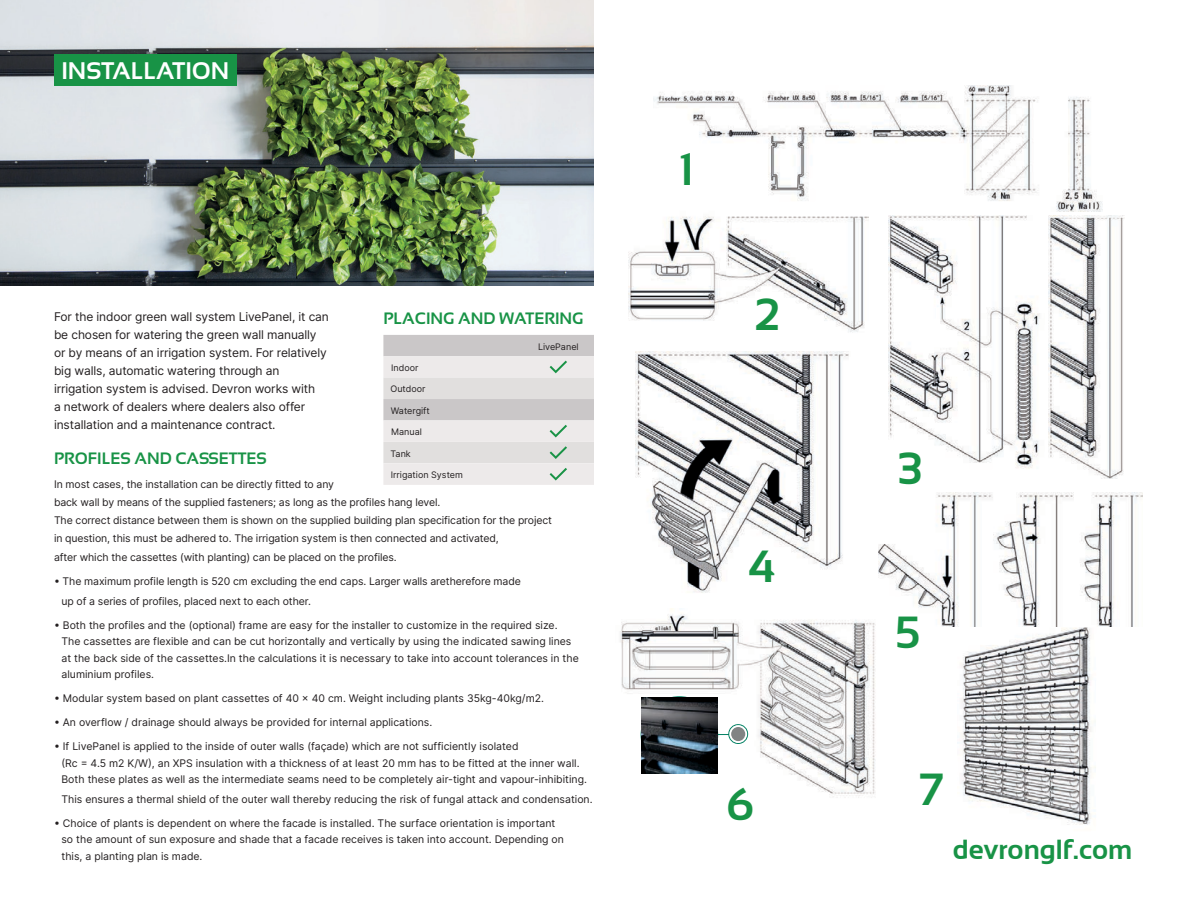
<style>
.page{position:relative;width:1188px;height:918px;background:#fff}
.page>*{position:absolute;margin:0;border:0;box-sizing:border-box;transform-origin:0 0}
.Body_-_Extra_Small{font:700 45px "Sansation";color:#189346}
.t1{font:700 27.6px "Sansation";color:#189346}
.Product_Names{font:700 24px "Sansation";color:#fff}
.Body{font:700 16.5px "Sansation";color:#189346}
.Body-2{font:12px/18px "Inter";letter-spacing:-.01em;color:#231f20}
.Body-3{font:10.5px/16.5px "Inter";color:#231f20}
.Body_-_Small{font:9px "Inter";color:#231f20}
</style>
<div class="page">
<img style="left:0;top:0;width:594px;height:285px">
<div style="left:54px;top:54px;width:183px;height:32px;background:#189346"></div>
<img style="left:620px;top:608px;width:255px;height:190px">
<img style="left:960px;top:627px;width:136px;height:198px">
<img style="left:654px;top:86px;width:449px;height:126px">
<img style="left:629px;top:205px;width:240px;height:127px">
<img style="left:888px;top:216px;width:152px;height:253px">
<img style="left:1049px;top:216px;width:75px;height:262px">
<img style="left:636px;top:352px;width:213px;height:241px">
<img style="left:878px;top:492px;width:265px;height:135px">
<hr style="left:680px;top:734px;width:58px;height:1px;background:#008062">
<img style="left:641px;top:697px;width:77px;height:76px">
<svg style="left:728px;top:724px;width:20px;height:20px"></svg>
<div style="left:730px;top:726px;width:16px;height:16px;background:#818384;border-radius:50%"></div>
<div style="left:729px;top:725px;width:18px;height:18px;border:2px solid #fff;border-radius:50%"></div>
<svg style="left:383px;top:335px;width:211px;height:150px"></svg>
<p class="Product_Names" style="left:61px;top:58px;width:170px">INSTALLATION</p>
<p class="Body" style="left:383px;top:309px;width:202px">PLACING AND WATERING</p>
<p class="Body-2" style="left:54px;top:308px;width:276px">For the indoor green wall system LivePanel, it can be chosen for watering the green wall manually or by means of an irrigation system. For relatively big walls, automatic watering through an irrigation system is advised. Devron works with<br>a network of dealers where dealers also offer installation and a maintenance contract.</p>
<p class="Body" style="left:54px;top:449px;width:214px">PROFILES AND CASSETTES</p>
<p class="Body-3" style="left:54px;top:475px;width:500px;line-height:18px">In most cases, the installation can be directly fitted to any<br>back wall by means of the supplied fasteners; as long as the profiles hang level.<br>The correct distance between them is shown on the supplied building plan specification for the project in question, this must be adhered to. The irrigation system is then connected and activated,</p>
<p class="Body-3" style="left:54px;top:549px;width:344px">after which the cassettes (with planting) can be placed on the profiles.</p>
<p class="Body-3" style="left:61px;top:572px;width:461px;line-height:19.5px;text-indent:-7px">• The maximum profile length is 520 cm excluding the end caps. Larger walls aretherefore made up of a series of profiles, placed next to each other.</p>
<p class="Body-3" style="left:61px;top:617px;width:519px;text-indent:-7px">• Both the profiles and the (optional) frame are easy for the installer to customize in the required size.<br>The cassettes are flexible and can be cut horizontally and vertically by using the indicated sawing lines at the back side of the cassettes.In the calculations it is necessary to take into account tolerances in the aluminium profiles.</p>
<p class="Body-3" style="left:54px;top:690px;width:492px">• Modular system based on plant cassettes of 40 x 40 cm. Weight including plants 35kg-40kg/m2.</p>
<p class="Body-3" style="left:54px;top:714px;width:380px">• An overflow / drainage should always be provided for internal applications.</p>
<p class="Body-3" style="left:61px;top:738px;width:527px;text-indent:-7px">• If LivePanel is applied to the inside of outer walls (façade) which are not sufficiently isolated<br>(Rc = 4.5 m2 K/W), an XPS insulation with a thickness of at least 20 mm has to be fitted at the inner wall.<br>Both these plates as well as the intermediate seams need to be completely air-tight and vapour-inhibiting.</p>
<p class="Body-3" style="left:61px;top:791px;width:533px">This ensures a thermal shield of the outer wall thereby reducing the risk of fungal attack and condensation.</p>
<p class="Body-3" style="left:61px;top:815px;width:504px;text-indent:-7px">• Choice of plants is dependent on where the facade is installed. The surface orientation is important so the amount of sun exposure and shade that a facade receives is taken into account. Depending on this, a planting plan is made.</p>
<p class="Body_-_Small" style="left:538px;top:340px;width:42px">LivePanel</p>
<p class="Body_-_Small" style="left:391px;top:361px;width:29px">Indoor</p>
<p class="Body_-_Small" style="left:391px;top:383px;width:36px">Outdoor</p>
<p class="Body_-_Small" style="left:391px;top:404px;width:40px">Watergift</p>
<p class="Body_-_Small" style="left:391px;top:425px;width:32px">Manual</p>
<p class="Body_-_Small" style="left:391px;top:447px;width:22px">Tank</p>
<p class="Body_-_Small" style="left:391px;top:468px;width:74px">Irrigation System</p>
<p class="Body_-_Extra_Small" style="left:679px;top:145px;width:17px">1</p>
<p class="Body_-_Extra_Small" style="left:754px;top:290px;width:27px">2</p>
<p class="Body_-_Extra_Small" style="left:748px;top:542px;width:28px">4</p>
<p class="Body_-_Extra_Small" style="left:726px;top:780px;width:29px">6</p>
<p class="Body_-_Extra_Small" style="left:898px;top:443px;width:26px">3</p>
<p class="Body_-_Extra_Small" style="left:895px;top:607px;width:27px">5</p>
<p class="Body_-_Extra_Small" style="left:918px;top:765px;width:27px">7</p>
<p class="t1" style="left:953px;top:834px;width:181px">devronglf.com</p>
</div>
